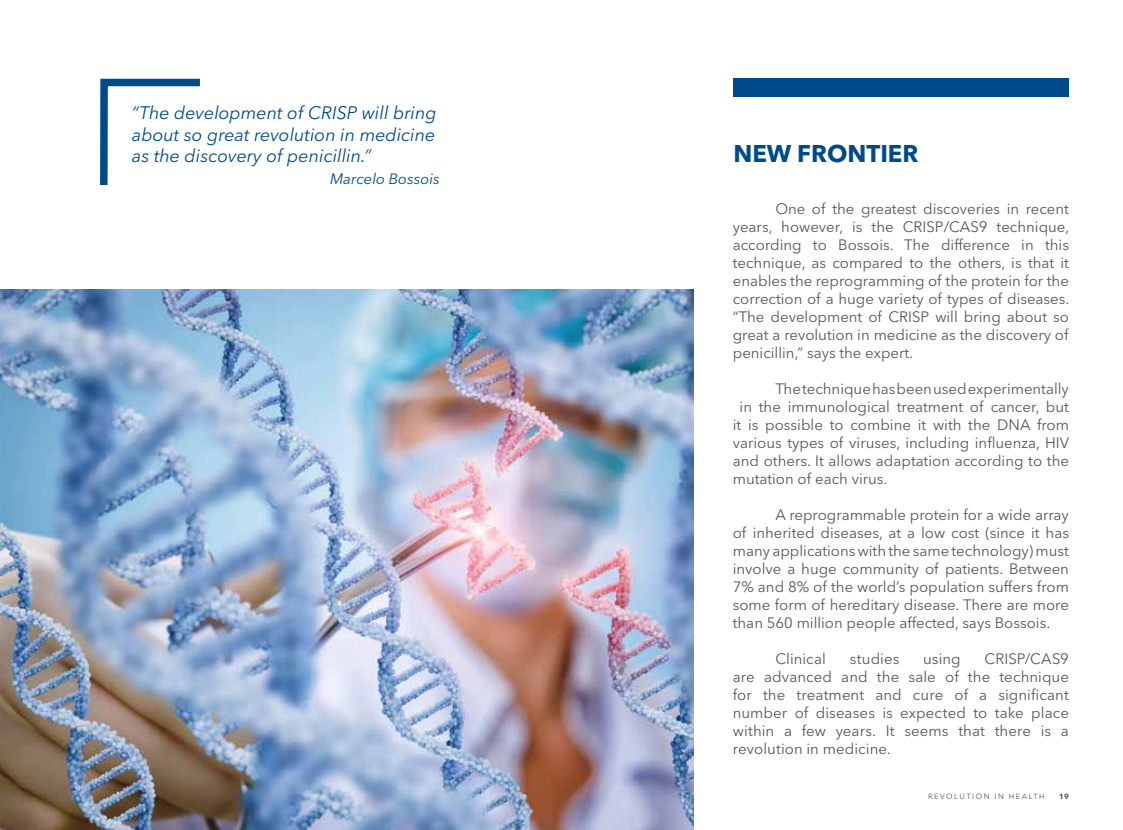
<style>
.page{position:relative;width:1123px;height:830px;background:#fff}
.page>*{position:absolute;margin:0;border:0;box-sizing:border-box;transform-origin:0 0}
.t1{font:700 24px "Avenir Next LT Pro";color:#004a8b}
.t2{font:italic 18px/21.6px "Avenir Next LT Pro";color:#004a8b;text-align:justify}
.t3{font:15px/18px "Avenir Next LT Pro";color:#575756;text-align:justify}
.t4{font:italic 15px "Avenir Next LT Pro";color:#004a8b}
.t5{font:7.5px "Avenir Next LT Pro";letter-spacing:.2em;color:#575756}
.t6{font:700 7.5px "Avenir Next LT Pro";color:#575756}
</style>
<div class="page">
<svg style="left:100px;top:78px;width:100px;height:108px"></svg>
<div style="left:733px;top:79px;width:336px;height:18px;background:#004a8b"></div>
<img style="left:0;top:289px;width:693px;height:540px">
<p class="t2" style="left:132px;top:102px;width:306px">“The development of CRISP will bring about so great revolution in medicine as the discovery of penicillin.”</p>
<p class="t4" style="left:330px;top:169px;width:111px">Marcelo Bossois</p>
<h1 class="t1" style="left:733px;top:139px;width:187px">NEW FRONTIER</h1>
<p class="t3" style="left:733px;top:199px;width:338px;text-indent:43px">One of the greatest discoveries in recent years, however, is the CRISP/CAS9 technique, according to Bossois. The difference in this technique, as compared to the others, is that it enables the reprogramming of the protein for the correction of a huge variety of types of diseases. “The development of CRISP will bring about so great a revolution in medicine as the discovery of penicillin,” says the expert.</p>
<p class="t3" style="left:775px;top:379px;width:295px">The technique has been used experimentally</p>
<p class="t3" style="left:739px;top:397px;width:331px">in the immunological treatment of cancer, but</p>
<p class="t3" style="left:733px;top:415px;width:338px">it is possible to combine it with the DNA from</p>
<p class="t3" style="left:733px;top:433px;width:338px">various types of viruses, including influenza, HIV</p>
<p class="t3" style="left:733px;top:451px;width:338px">and others. It allows adaptation according to the</p>
<p class="t3" style="left:733px;top:469px;width:156px">mutation of each virus.</p>
<p class="t3" style="left:733px;top:505px;width:338px;text-indent:43px">A reprogrammable protein for a wide array of inherited diseases, at a low cost (since it has many applications with the same technology) must involve a huge community of patients. Between 7% and 8% of the world’s population suffers from some form of hereditary disease. There are more than 560 million people affected, says Bossois.</p>
<p class="t3" style="left:775px;top:649px;width:52px">Clinical</p>
<p class="t3" style="left:849px;top:649px;width:51px">studies</p>
<p class="t3" style="left:923px;top:649px;width:39px">using</p>
<p class="t3" style="left:733px;top:649px;width:338px;text-indent:252px">CRISP/CAS9 are advanced and the sale of the technique for the treatment and cure of a significant number of diseases is expected to take place within a few years. It seems that there is a revolution in medicine.</p>
<p class="t5" style="left:928px;top:791px;width:118px">REVOLUTION IN HEALTH</p>
<p class="t6" style="left:1059px;top:790px;width:11px">19</p>
</div>
